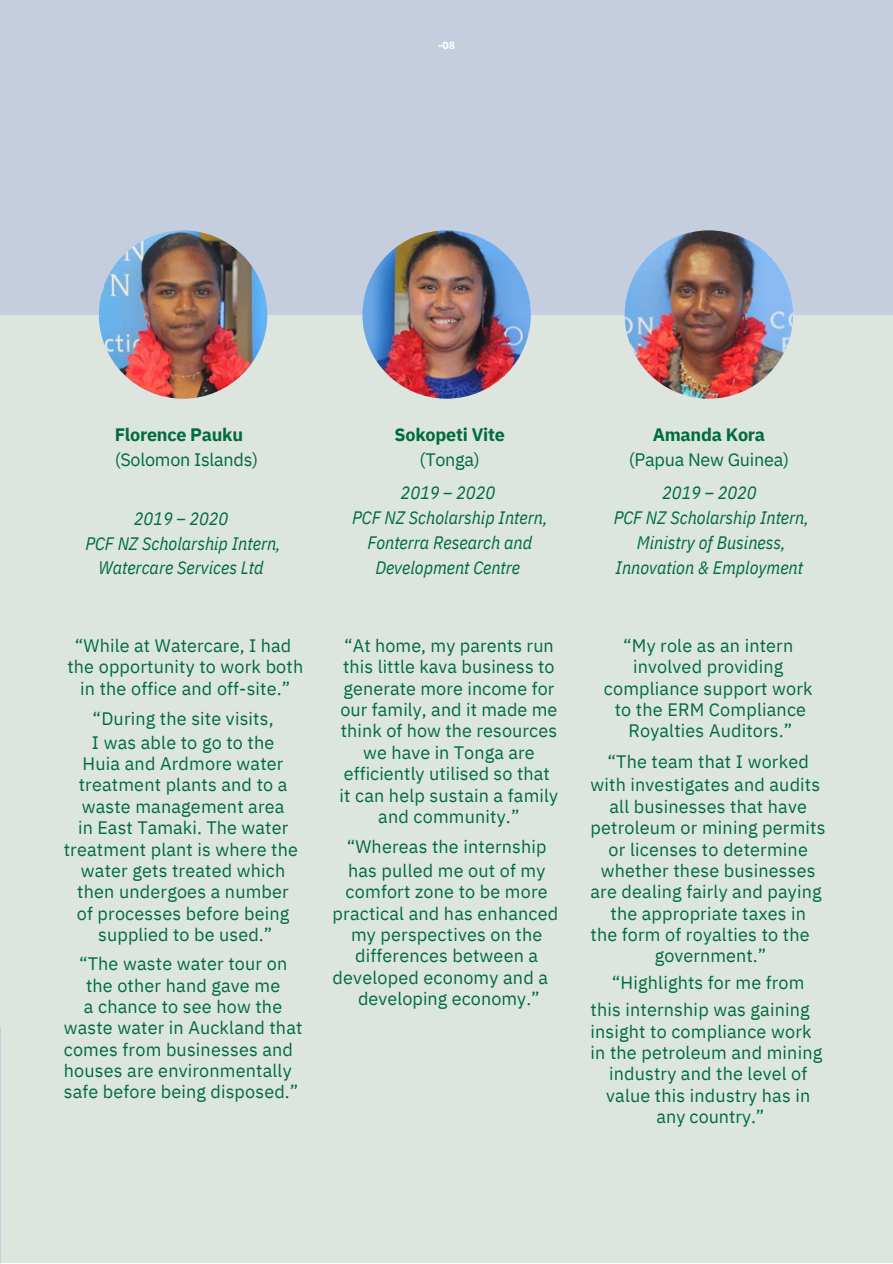
<style>
.page{position:relative;width:893px;height:1264px;background:#fff}
.page>*{position:absolute;margin:0;border:0;box-sizing:border-box;transform-origin:0 0}
.t1{font:18px/21.3px "IBM Plex Sans";letter-spacing:.01em;color:#006b3d;text-align:center}
.t2{font:italic 18px/24.8px "IBM Plex Sans Cond";color:#006b3d;text-align:center}
.t3{font:18px/24.8px "IBM Plex Sans";letter-spacing:-.015em;color:#006b3d}
.t4{font:700 18px/24.8px "IBM Plex Sans";letter-spacing:-.01em;color:#006b3d;text-align:center}
.t5{font:700 10.5px "IBM Plex Sans";color:#fff}
.s1{font-weight:700}
.s2{font-weight:400}
</style>
<div class="page">
<div style="left:0;top:0;width:892px;height:1262px;background:#dce6df"></div>
<div style="left:0;top:0;width:892px;height:315px;background:#c5cedf"></div>
<img style="left:99px;top:230px;width:168px;height:168px;border-radius:50%">
<img style="left:362px;top:230px;width:168px;height:168px;border-radius:50%">
<img style="left:624px;top:230px;width:169px;height:168px;border-radius:50%">
<hr style="left:0;top:1027px;width:1px;height:235px;background:#c5cedf">
<p class="t5" style="left:438px;top:38px;width:18px">-08</p>
<p class="t3" style="left:115px;top:422px;width:145px"><span class="s1">Florence Pauku </span>(Solomon Islands)</p>
<p class="t2" style="left:134px;top:505px;width:96px">2019 – 2020</p>
<p class="t2" style="left:85px;top:530px;width:197px">PCF NZ Scholarship Intern,<br>Watercare Services Ltd</p>
<p class="t1" style="left:75px;top:634px;width:218px">“While at Watercare, I had</p>
<p class="t1" style="left:67px;top:656px;width:237px">the opportunity to work both in the office and off-site.”</p>
<p class="t1" style="left:93px;top:707px;width:182px">“During the site visits,</p>
<p class="t1" style="left:92px;top:731px;width:184px">I was able to go to the</p>
<p class="t1" style="left:83px;top:752px;width:202px">Huia and Ardmore water</p>
<p class="t1" style="left:79px;top:774px;width:210px">treatment plants and to a</p>
<p class="t1" style="left:82px;top:795px;width:204px">waste management area</p>
<p class="t1" style="left:78px;top:816px;width:212px">in East Tamaki. The water</p>
<p class="t1" style="left:64px;top:838px;width:236px">treatment plant is where the</p>
<p class="t1" style="left:81px;top:859px;width:206px">water gets treated which</p>
<p class="t1" style="left:77px;top:880px;width:213px">then undergoes a number</p>
<p class="t1" style="left:77px;top:902px;width:214px">of processes before being</p>
<p class="t1" style="left:98px;top:923px;width:176px">supplied to be used.”</p>
<p class="t1" style="left:79px;top:952px;width:210px">“The waste water tour on</p>
<p class="t1" style="left:86px;top:974px;width:196px">the other hand gave me</p>
<p class="t1" style="left:84px;top:995px;width:200px">a chance to see how the</p>
<p class="t1" style="left:64px;top:1016px;width:240px">waste water in Auckland that</p>
<p class="t1" style="left:64px;top:1038px;width:231px">comes from businesses and</p>
<p class="t1" style="left:64px;top:1059px;width:229px">houses are environmentally</p>
<p class="t1" style="left:64px;top:1080px;width:236px">safe before being disposed.”</p>
<p class="t4" style="left:394px;top:422px;width:112px">Sokopeti Vite <span class="s2">(Tonga)</span></p>
<p class="t2" style="left:400px;top:480px;width:96px">2019 – 2020</p>
<p class="t2" style="left:352px;top:505px;width:197px">PCF NZ Scholarship Intern,<br>Fonterra Research and<br>Development Centre</p>
<p class="t1" style="left:340px;top:634px;width:218px">“At home, my parents run this little kava business to generate more income for our family, and it made me think of how the resources we have in Tonga are efficiently utilised so that</p>
<p class="t1" style="left:339px;top:784px;width:220px">it can help sustain a family and community.”</p>
<p class="t1" style="left:346px;top:835px;width:201px">“Whereas the internship</p>
<p class="t1" style="left:348px;top:859px;width:199px">has pulled me out of my</p>
<p class="t1" style="left:345px;top:880px;width:204px">comfort zone to be more</p>
<p class="t1" style="left:332px;top:902px;width:227px">practical and has enhanced</p>
<p class="t1" style="left:351px;top:923px;width:193px">my perspectives on the</p>
<p class="t1" style="left:355px;top:944px;width:184px">differences between a</p>
<p class="t1" style="left:332px;top:966px;width:217px">developed economy and a</p>
<p class="t1" style="left:358px;top:987px;width:183px">developing economy.”</p>
<p class="t3" style="left:628px;top:422px;width:162px;text-align:center"><span class="s1">Amanda Kora </span>(Papua New Guinea)</p>
<p class="t2" style="left:662px;top:480px;width:96px">2019 – 2020</p>
<p class="t2" style="left:613px;top:505px;width:197px">PCF NZ Scholarship Intern,<br>Ministry of Business,<br>Innovation &amp; Employment</p>
<p class="t1" style="left:623px;top:634px;width:172px">“My role as an intern</p>
<p class="t1" style="left:633px;top:656px;width:152px">involved providing</p>
<p class="t1" style="left:604px;top:677px;width:210px">compliance support work</p>
<p class="t1" style="left:614px;top:698px;width:193px">to the ERM Compliance<br>Royalties Auditors.”</p>
<p class="t1" style="left:607px;top:750px;width:203px">“The team that I worked</p>
<p class="t1" style="left:590px;top:774px;width:231px">with investigates and audits</p>
<p class="t1" style="left:609px;top:795px;width:199px">all businesses that have</p>
<p class="t1" style="left:590px;top:816px;width:236px">petroleum or mining permits</p>
<p class="t1" style="left:608px;top:838px;width:201px">or licenses to determine</p>
<p class="t1" style="left:600px;top:859px;width:216px">whether these businesses</p>
<p class="t1" style="left:590px;top:880px;width:232px">are dealing fairly and paying</p>
<p class="t1" style="left:610px;top:902px;width:197px">the appropriate taxes in</p>
<p class="t1" style="left:590px;top:923px;width:220px">the form of royalties to the</p>
<p class="t1" style="left:654px;top:944px;width:113px">government.”</p>
<p class="t1" style="left:611px;top:971px;width:194px">“Highlights for me from</p>
<p class="t1" style="left:590px;top:998px;width:221px">this internship was gaining</p>
<p class="t1" style="left:590px;top:1020px;width:222px">insight to compliance work</p>
<p class="t1" style="left:590px;top:1041px;width:233px">in the petroleum and mining</p>
<p class="t1" style="left:609px;top:1062px;width:200px">industry and the level of</p>
<p class="t1" style="left:606px;top:1084px;width:205px">value this industry has in</p>
<p class="t1" style="left:656px;top:1105px;width:109px">any country.”</p>
</div>
